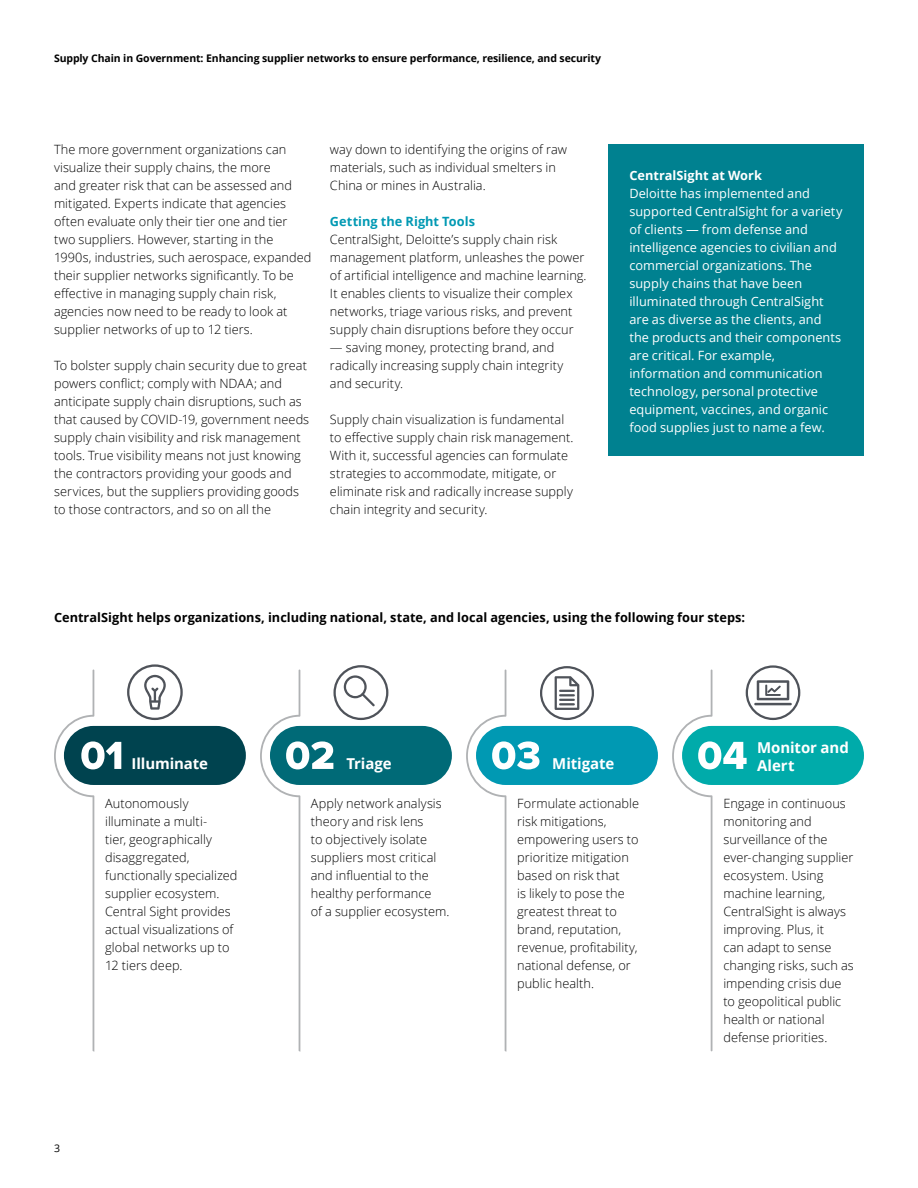
<style>
.page{position:relative;width:918px;height:1188px;background:#fff}
.page>*{position:absolute;margin:0;border:0;box-sizing:border-box;transform-origin:0 0}
.t1{font:700 15px/18px "Open Sans";letter-spacing:-.005em;color:#fff}
.t2{font:300 12.75px/18px "Open Sans";letter-spacing:.005em;color:#000}
.t3{font:12.75px/18px "Open Sans";letter-spacing:.005em;color:#fff}
.t4{font:700 12.75px "Open Sans";letter-spacing:.005em;color:#000}
.t5{font:700 12.75px "Open Sans";letter-spacing:.005em;color:#0099b3}
.t6{font:700 12.75px "Open Sans";color:#fff}
.t7{font:700 10.5px "Open Sans";letter-spacing:-.01em;color:#000}
.t8{font:10.5px "Open Sans";color:#000}
</style>
<div class="page">
<div style="left:64px;top:726px;width:182px;height:59px;background:#00434f;border-radius:30px"></div>
<svg style="left:54px;top:670px;width:67px;height:382px"></svg>
<div style="left:270px;top:726px;width:182px;height:59px;background:#006a77;border-radius:30px"></div>
<div style="left:476px;top:726px;width:182px;height:59px;background:#0099b3;border-radius:30px"></div>
<div style="left:682px;top:726px;width:182px;height:59px;background:#00abaa;border-radius:30px"></div>
<div style="left:608px;top:144px;width:256px;height:312px;background:#008190"></div>
<svg style="left:127px;top:664px;width:56px;height:56px"></svg>
<svg style="left:466px;top:666px;width:128px;height:386px"></svg>
<svg style="left:672px;top:665px;width:128px;height:386px"></svg>
<svg style="left:260px;top:665px;width:128px;height:387px"></svg>
<p class="t7" style="left:54px;top:51px;width:549px">Supply Chain in Government: Enhancing supplier networks to ensure performance, resilience, and security</p>
<p class="t2" style="left:54px;top:140px;width:259px">The more government organizations can visualize their supply chains, the more<br>and greater risk that can be assessed and mitigated. Experts indicate that agencies often evaluate only their tier one and tier two suppliers. However, starting in the 1990s, industries, such aerospace, expanded their supplier networks significantly. To be effective in managing supply chain risk, agencies now need to be ready to look at supplier networks of up to 12 tiers.</p>
<p class="t2" style="left:54px;top:356px;width:257px">To bolster supply chain security due to great powers conflict; comply with NDAA; and anticipate supply chain disruptions, such as that caused by COVID-19, government needs supply chain visibility and risk management tools. True visibility means not just knowing the contractors providing your goods and services, but the suppliers providing goods to those contractors, and so on all the</p>
<p class="t2" style="left:330px;top:140px;width:239px">way down to identifying the origins of raw materials, such as individual smelters in<br>China or mines in Australia.</p>
<p class="t5" style="left:330px;top:212px;width:147px">Getting the Right Tools</p>
<p class="t2" style="left:330px;top:230px;width:258px">CentralSight, Deloitte’s supply chain risk management platform, unleashes the power of artificial intelligence and machine learning.<br>It enables clients to visualize their complex networks, triage various risks, and prevent supply chain disruptions before they occur</p>
<p class="t2" style="left:330px;top:338px;width:235px">— saving money, protecting brand, and radically increasing supply chain integrity and security.</p>
<p class="t2" style="left:330px;top:410px;width:245px">Supply chain visualization is fundamental to effective supply chain risk management.<br>With it, successful agencies can formulate strategies to accommodate, mitigate, or eliminate risk and radically increase supply chain integrity and security.</p>
<p class="t6" style="left:629px;top:166px;width:134px">CentralSight at Work</p>
<p class="t3" style="left:629px;top:184px;width:215px">Deloitte has implemented and supported CentralSight for a variety of clients — from defense and intelligence agencies to civilian and commercial organizations. The supply chains that have been illuminated through CentralSight are as diverse as the clients, and the products and their components are critical. For example, information and communication technology, personal protective equipment, vaccines, and organic food supplies just to name a few.</p>
<p class="t4" style="left:54px;top:609px;width:693px">CentralSight helps organizations, including national, state, and local agencies, using the following four steps:</p>
<p class="t1" style="left:132px;top:754px;width:78px">Illuminate</p>
<p class="t1" style="left:347px;top:754px;width:47px">Triage</p>
<p class="t1" style="left:552px;top:754px;width:64px">Mitigate</p>
<p class="t1" style="left:757px;top:738px;width:93px">Monitor and<br>Alert</p>
<p class="t8" style="left:54px;top:1141px;width:8px">3</p>
<p class="t2" style="left:105px;top:794px;width:134px">Autonomously illuminate a multi-<br>tier, geographically disaggregated, functionally specialized supplier ecosystem.<br>Central Sight provides actual visualizations of global networks up to<br>12 tiers deep.</p>
<p class="t2" style="left:311px;top:794px;width:140px">Apply network analysis theory and risk lens<br>to objectively isolate suppliers most critical and influential to the healthy performance<br>of a supplier ecosystem.</p>
<p class="t2" style="left:517px;top:794px;width:124px">Formulate actionable risk mitigations, empowering users to prioritize mitigation based on risk that<br>is likely to pose the greatest threat to brand, reputation, revenue, profitability, national defense, or public health.</p>
<p class="t2" style="left:723px;top:794px;width:132px">Engage in continuous monitoring and surveillance of the ever-changing supplier ecosystem. Using machine learning,<br>CentralSight is always improving. Plus, it<br>can adapt to sense changing risks, such as impending crisis due to geopolitical public health or national defense priorities.</p>
</div>
